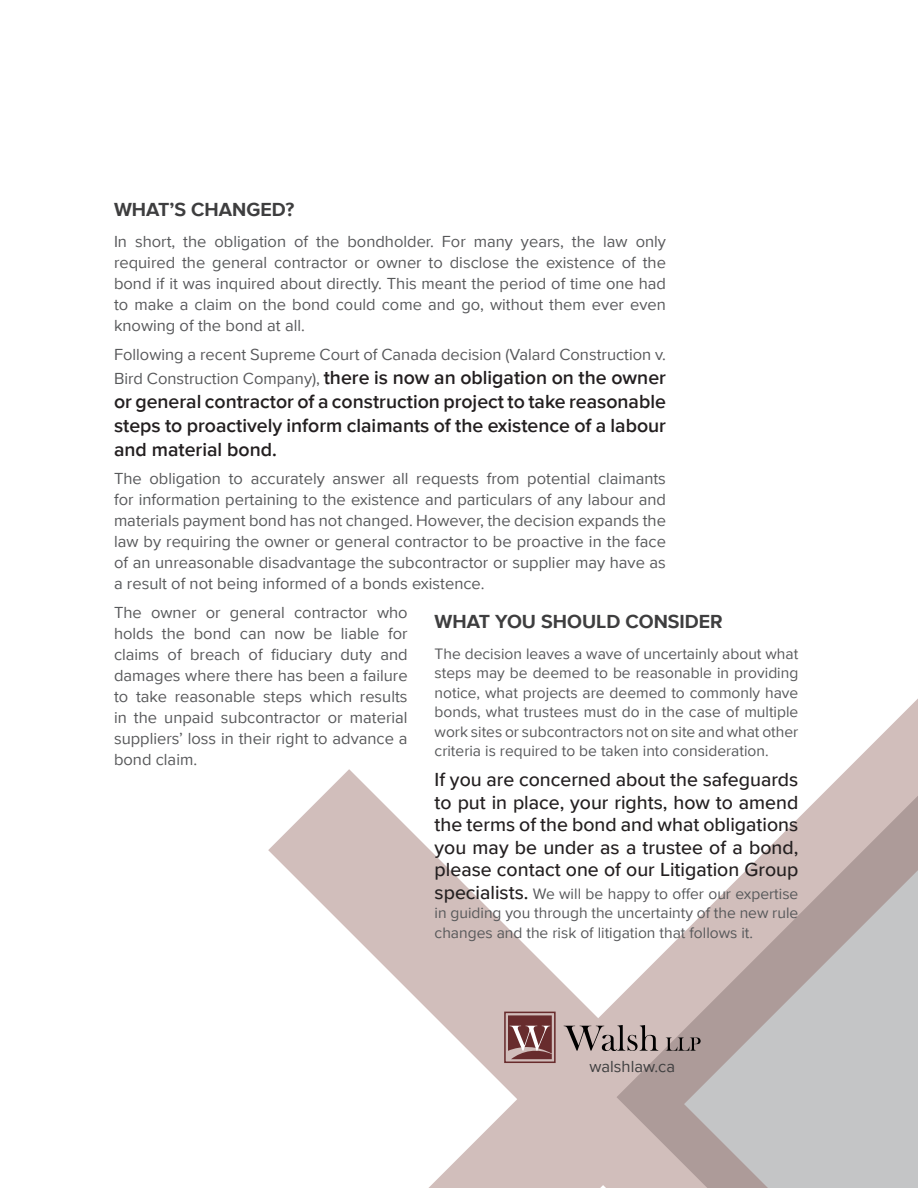
<style>
.page{position:relative;width:918px;height:1188px;background:#fff}
.page>*{position:absolute;margin:0;border:0;box-sizing:border-box;transform-origin:0 0}
.t1{font:600 19.5px/24px "Proxima Nova";color:#231f20;text-align:justify}
.t2{font:500 19.5px/22.5px "Proxima Nova";color:#231f20;text-align:justify}
.t3{font:700 19.5px "Proxima Nova";color:#3e3e3f}
.t4{font:16.5px/21px "Proxima Nova";color:#57585a;text-align:justify}
.t5{font:16.5px "Proxima Nova";color:#3e3e3f}
.t6{font:15.6px/19.5px "Proxima Nova";color:#57585a;text-align:justify}
.s1{font-weight:400;font-size:16.5px;color:#57585a}
.s2{font-weight:500;font-size:19.5px;color:#231f20}
</style>
<div class="page">
<svg style="left:268px;top:698px;width:650px;height:490px"></svg>
<svg style="left:504px;top:1012px;width:52px;height:51px"></svg>
<svg style="left:564px;top:1025px;width:94px;height:26px"></svg>
<svg style="left:666px;top:1038px;width:35px;height:13px"></svg>
<p class="t3" style="left:114px;top:195px;width:182px">WHAT’S CHANGED?</p>
<p class="t4" style="left:114px;top:231px;width:554px">In short, the obligation of the bondholder. For many years, the law only required the general contractor or owner to disclose the existence of the bond if it was inquired about directly. This meant the period of time one had to make a claim on the bond could come and go, without them ever even knowing of the bond at all.</p>
<p class="t4" style="left:114px;top:343px;width:554px">Following a recent Supreme Court of Canada decision (Valard Construction v.</p>
<p class="t1" style="left:114px;top:365px;width:554px"><span class="s1">Bird Construction Company),</span> there is now an obligation on the owner or general contractor of a construction project to take reasonable steps to proactively inform claimants of the existence of a labour and material bond.</p>
<p class="t4" style="left:114px;top:468px;width:554px">The obligation to accurately answer all requests from potential claimants for information pertaining to the existence and particulars of any labour and materials payment bond has not changed. However, the decision expands the law by requiring the owner or general contractor to be proactive in the face of an unreasonable disadvantage the subcontractor or supplier may have as a result of not being informed of a bonds existence.</p>
<p class="t4" style="left:114px;top:601px;width:295px">The owner or general contractor who holds the bond can now be liable for claims of breach of fiduciary duty and damages where there has been a failure to take reasonable steps which results in the unpaid subcontractor or material suppliers’ loss in their right to advance a bond claim.</p>
<p class="t3" style="left:435px;top:607px;width:290px">WHAT YOU SHOULD CONSIDER</p>
<p class="t6" style="left:435px;top:643px;width:365px">The decision leaves a wave of uncertainly about what steps may be deemed to be reasonable in providing notice, what projects are deemed to commonly have bonds, what trustees must do in the case of multiple work sites or subcontractors not on site and what other criteria is required to be taken into consideration.</p>
<p class="t2" style="left:435px;top:768px;width:365px">If you are concerned about the safeguards to put in place, your rights, how to amend the terms of the bond and what obligations you may be under as a trustee of a bond, please contact one of our Litigation Group</p>
<p class="t6" style="left:435px;top:883px;width:365px"><span class="s2">specialists.</span> We will be happy to offer our expertise in guiding you through the uncertainty of the new rule changes and the risk of litigation that follows it.</p>
<p class="t5" style="left:589px;top:1054px;width:87px">walshlaw.ca</p>
</div>
